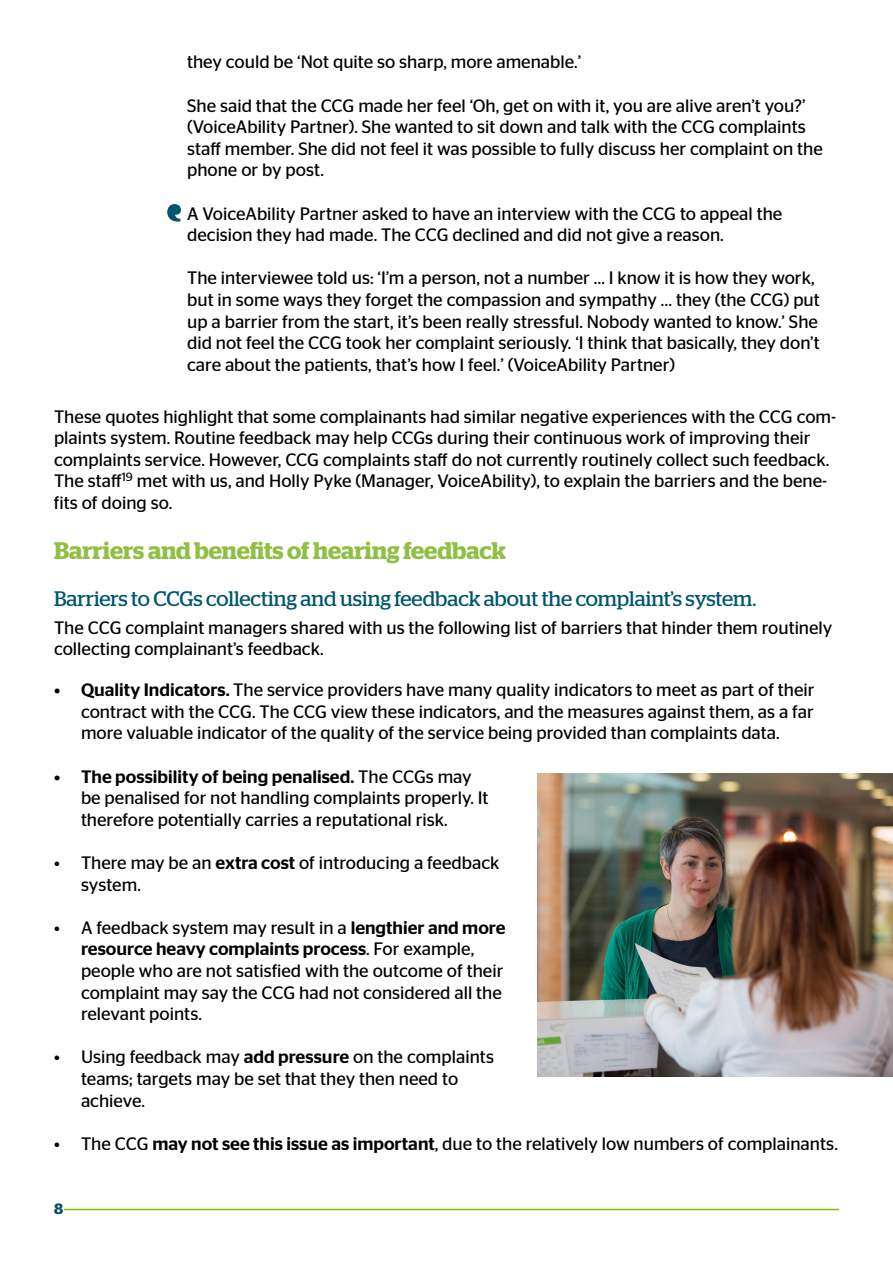
<style>
.page{position:relative;width:893px;height:1263px;background:#fff}
.page>*{position:absolute;margin:0;border:0;box-sizing:border-box;transform-origin:0 0}
.t1{font:600 24px "Stag";color:#8fc043}
.t2{font:21px "Stag";letter-spacing:-.005em;color:#00556f}
.t3{font:18px/21.6px "Stag Sans";color:#000}
.t4{font:600 15px "Stag";color:#004d6a}
.s1{font-weight:500}
</style>
<div class="page">
<hr style="left:64px;top:1209px;width:775px;height:1px;background:#84bd00">
<svg style="left:167px;top:204px;width:14px;height:18px"></svg>
<img style="left:538px;top:773px;width:355px;height:303px">
<p class="t3" style="left:187px;top:51px;width:396px">they could be ‘Not quite so sharp, more amenable.’</p>
<p class="t3" style="left:187px;top:94px;width:637px">She said that the CCG made her feel ‘Oh, get on with it, you are alive aren’t you?’ (VoiceAbility Partner). She wanted to sit down and talk with the CCG complaints staff member. She did not feel it was possible to fully discuss her complaint on the phone or by post.</p>
<p class="t3" style="left:187px;top:202px;width:597px">A VoiceAbility Partner asked to have an interview with the CCG to appeal the decision they had made. The CCG declined and did not give a reason.</p>
<p class="t3" style="left:187px;top:267px;width:634px">The interviewee told us: ‘I’m a person, not a number … I know it is how they work, but in some ways they forget the compassion and sympathy … they (the CCG) put up a barrier from the start, it’s been really stressful. Nobody wanted to know.’ She did not feel the CCG took her complaint seriously. ‘I think that basically, they don’t care about the patients, that’s how I feel.’ (VoiceAbility Partner)</p>
<p class="t3" style="left:54px;top:405px;width:784px">These quotes highlight that some complainants had similar negative experiences with the CCG com&shy;plaints system. Routine feedback may help CCGs during their continuous work of improving their complaints service. However, CCG complaints staff do not currently routinely collect such feedback.<br>The staff<sup>19</sup> met with us, and Holly Pyke (Manager, VoiceAbility), to explain the barriers and the bene&shy;fits of doing so.</p>
<h1 class="t1" style="left:54px;top:537px;width:453px">Barriers and benefits of hearing feedback</h1>
<p class="t2" style="left:54px;top:587px;width:704px">Barriers to CCGs collecting and using feedback about the complaint’s system.</p>
<p class="t3" style="left:54px;top:617px;width:780px">The CCG complaint managers shared with us the following list of barriers that hinder them routinely collecting complainant’s feedback.</p>
<p class="t3" style="left:81px;top:679px;width:735px;text-align:justify;text-indent:-27px"><span class="s1">• Quality Indicators.</span> The service providers have many quality indicators to meet as part of their contract with the CCG. The CCG view these indicators, and the measures against them, as a far more valuable indicator of the quality of the service being provided than complaints data.</p>
<p class="t3" style="left:81px;top:765px;width:409px;text-indent:-27px"><span class="s1">• The possibility of being penalised.</span> The CCGs may be penalised for not handling complaints properly. It therefore potentially carries a reputational risk.</p>
<p class="t3" style="left:81px;top:852px;width:420px;text-indent:-27px">• There may be an <span class="s1">extra cost</span> of introducing a feedback system.</p>
<p class="t3" style="left:81px;top:917px;width:426px;text-indent:-27px">• A feedback system may result in a <span class="s1">lengthier and more resource heavy complaints process</span>. For example, people who are not satisfied with the outcome of their complaint may say the CCG had not considered all the relevant points.</p>
<p class="t3" style="left:81px;top:1046px;width:414px;text-indent:-27px">• Using feedback may <span class="s1">add pressure</span> on the complaints teams; targets may be set that they then need to achieve.</p>
<p class="t3" style="left:54px;top:1133px;width:785px">• The CCG <span class="s1">may not see this issue as important</span>, due to the relatively low numbers of complainants.</p>
<p class="t4" style="left:54px;top:1199px;width:11px">8</p>
</div>
